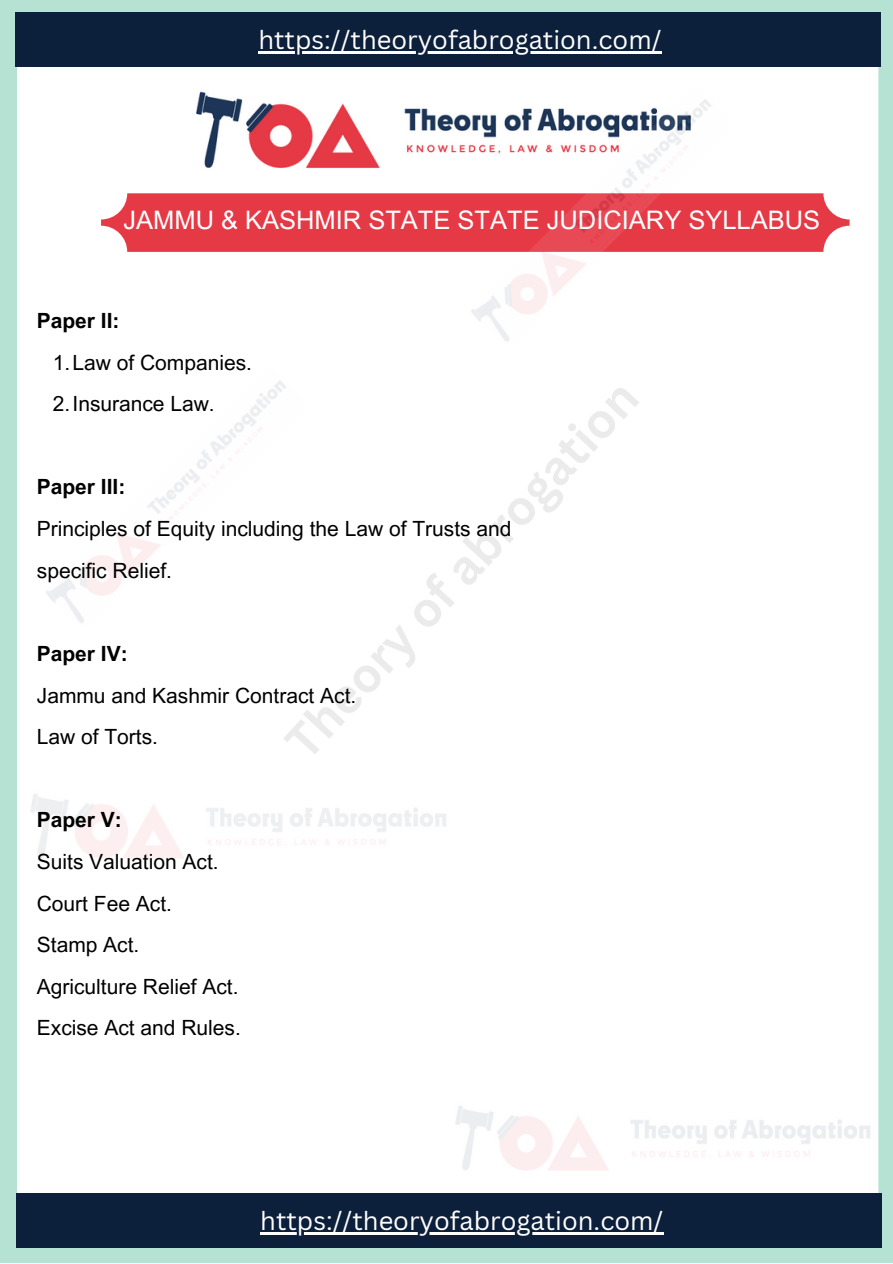
<style>
.page{position:relative;width:893px;height:1264px;background:#fff}
.page>*{position:absolute;margin:0;border:0;box-sizing:border-box;transform-origin:0 0}
.t1{font:25.5px "Canva Sans";color:#fff}
.t2{font:25.5px "Arial MT Pro";color:#fff}
.t3{font:21px "Arial MT Pro";color:#000}
.t4{font:700 21px "Arial MT Pro";color:#000}
</style>
<div class="page">
<div style="left:0;top:0;width:892px;height:1262px;background:#b6e2d3"></div>
<div style="left:17px;top:66px;width:861px;height:1127px;background:#fff"></div>
<div style="left:101px;top:193px;width:748px;height:59px;background:#e63946;border-radius:26px"></div>
<img style="left:196px;top:90px;width:273px;height:82px">
<img style="left:455px;top:1103px;width:418px;height:70px">
<img style="left:31px;top:792px;width:418px;height:69px">
<div style="left:44px;top:365px;width:263px;height:264px;background:#fff"></div>
<img style="left:469px;top:84px;width:264px;height:264px">
<div style="left:17px;top:1193px;width:865px;height:54px;background:#0d203b"></div>
<hr style="left:260px;top:1232px;width:403px;height:2px;background:#fff">
<div style="left:15px;top:12px;width:865px;height:54px;background:#0d203b"></div>
<hr style="left:258px;top:51px;width:403px;height:2px;background:#fff">
<p class="t1" style="left:258px;top:21px;width:404px">https://theoryofabrogation.com/</p>
<p class="t2" style="left:123px;top:210px;width:698px">JAMMU &amp; KASHMIR STATE STATE JUDICIARY SYLLABUS</p>
<p class="t4" style="left:37px;top:313px;width:84px">Paper II:</p>
<p class="t3" style="left:53px;top:354px;width:201px">1.Law of Companies.</p>
<p class="t3" style="left:53px;top:396px;width:163px">2.Insurance Law.</p>
<p class="t4" style="left:37px;top:479px;width:90px">Paper III:</p>
<p class="t3" style="left:37px;top:521px;width:476px">Principles of Equity including the Law of Trusts and</p>
<p class="t3" style="left:37px;top:562px;width:137px">specific Relief.</p>
<p class="t4" style="left:37px;top:645px;width:92px">Paper IV:</p>
<p class="t3" style="left:37px;top:687px;width:321px">Jammu and Kashmir Contract Act.</p>
<p class="t3" style="left:37px;top:729px;width:123px">Law of Torts.</p>
<p class="t4" style="left:37px;top:812px;width:87px">Paper V:</p>
<p class="t3" style="left:37px;top:853px;width:183px">Suits Valuation Act.</p>
<p class="t3" style="left:37px;top:895px;width:137px">Court Fee Act.</p>
<p class="t3" style="left:37px;top:936px;width:104px">Stamp Act.</p>
<p class="t3" style="left:37px;top:978px;width:203px">Agriculture Relief Act.</p>
<p class="t3" style="left:37px;top:1020px;width:205px">Excise Act and Rules.</p>
<p class="t1" style="left:260px;top:1202px;width:404px">https://theoryofabrogation.com/</p>
</div>
